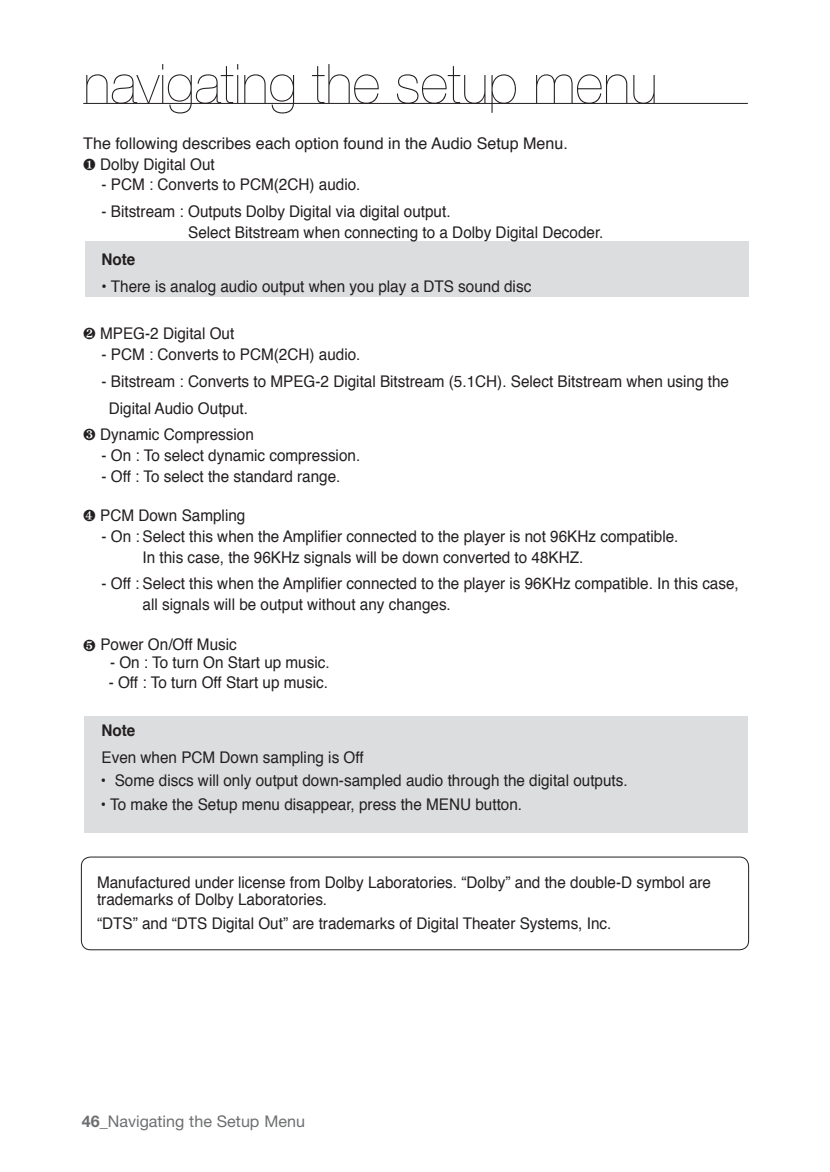
<style>
.page{position:relative;width:830px;height:1172px;background:#fff}
.page>*{position:absolute;margin:0;border:0;box-sizing:border-box;transform-origin:0 0}
.t1{font:200 54.75px "Helvetica Neue";color:#231f20}
.t2{font:16.05px/20.9px "Helvetica";color:#231f20;scale:.95 1}
.t3{font:16.05px/20.9px "Helvetica";color:#231f20}
.t4{font:16.05px "Helvetica Neue";color:#6c6e70}
.t5{font:700 16.05px "Helvetica";color:#231f20;scale:.95 1}
.s1{font-weight:700}
</style>
<div class="page">
<hr style="left:83px;top:103px;width:665px;height:1px;background:#231f20">
<div style="left:85px;top:241px;width:664px;height:56px;background:#dcddde"></div>
<div style="left:84px;top:715px;width:664px;height:117px;background:#dcddde"></div>
<div style="left:81px;top:856px;width:668px;height:94px;border:1px solid #231f20;border-radius:9px"></div>
<h1 class="t1" style="left:83px;top:64px;width:576px">navigating the setup menu</h1>
<p class="t3" style="left:83px;top:134px;width:486px">The following describes each option found in the Audio Setup Menu.<br>❶ Dolby Digital Out</p>
<p class="t2" style="left:102px;top:176px;width:274px">- PCM : Converts to PCM(2CH) audio.</p>
<p class="t2" style="left:188px;top:202px;width:439px;text-indent:-87px">- Bitstream : Outputs Dolby Digital via digital output.<br>Select Bitstream when connecting to a Dolby Digital Decoder.</p>
<p class="t5" style="left:102px;top:252px;width:37px">Note</p>
<p class="t2" style="left:102px;top:277px;width:454px">• There is analog audio output when you play a DTS sound disc</p>
<p class="t2" style="left:83px;top:324px;width:161px">❷ MPEG-2 Digital Out</p>
<p class="t2" style="left:102px;top:345px;width:274px">- PCM : Converts to PCM(2CH) audio.</p>
<p class="t2" style="left:102px;top:372px;width:662px">- Bitstream : Converts to MPEG-2 Digital Bitstream (5.1CH). Select Bitstream when using the</p>
<p class="t2" style="left:109px;top:399px;width:148px">Digital Audio Output.</p>
<p class="t2" style="left:83px;top:425px;width:181px">❸ Dynamic Compression</p>
<p class="t2" style="left:102px;top:446px;width:274px">- On : To select dynamic compression.</p>
<p class="t2" style="left:102px;top:467px;width:253px">- Off : To select the standard range.</p>
<p class="t2" style="left:83px;top:506px;width:172px">❹ PCM Down Sampling</p>
<p class="t2" style="left:143px;top:527px;width:566px;text-indent:-41px">- On : Select this when the Amplifier connected to the player is not 96KHz compatible.<br>In this case, the 96KHz signals will be down converted to 48KHZ.</p>
<p class="t2" style="left:143px;top:574px;width:629px;text-indent:-41px">- Off : Select this when the Amplifier connected to the player is 96KHz compatible. In this case, all signals will be output without any changes.</p>
<p class="t2" style="left:83px;top:635px;width:163px">❺ Power On/Off Music</p>
<p class="t2" style="left:110px;top:652px;width:233px">- On : To turn On Start up music.</p>
<p class="t2" style="left:109px;top:673px;width:232px">- Off : To turn Off Start up music.</p>
<p class="t5" style="left:102px;top:723px;width:37px">Note</p>
<p class="t2" style="left:102px;top:748px;width:277px">Even when PCM Down sampling is Off</p>
<p class="t2" style="left:101px;top:771px;width:556px">• Some discs will only output down-sampled audio through the digital outputs.</p>
<p class="t2" style="left:101px;top:795px;width:445px">• To make the Setup menu disappear, press the MENU button.</p>
<p class="t2" style="left:97px;top:874px;width:648px;line-height:17.7px">Manufactured under license from Dolby Laboratories. “Dolby” and the double-D symbol are trademarks of Dolby Laboratories.</p>
<p class="t2" style="left:97px;top:913px;width:543px">“DTS” and “DTS Digital Out” are trademarks of Digital Theater Systems, Inc.</p>
<p class="t4" style="left:82px;top:1115px;width:225px"><span class="s1">46_</span>Navigating the Setup Menu</p>
</div>
